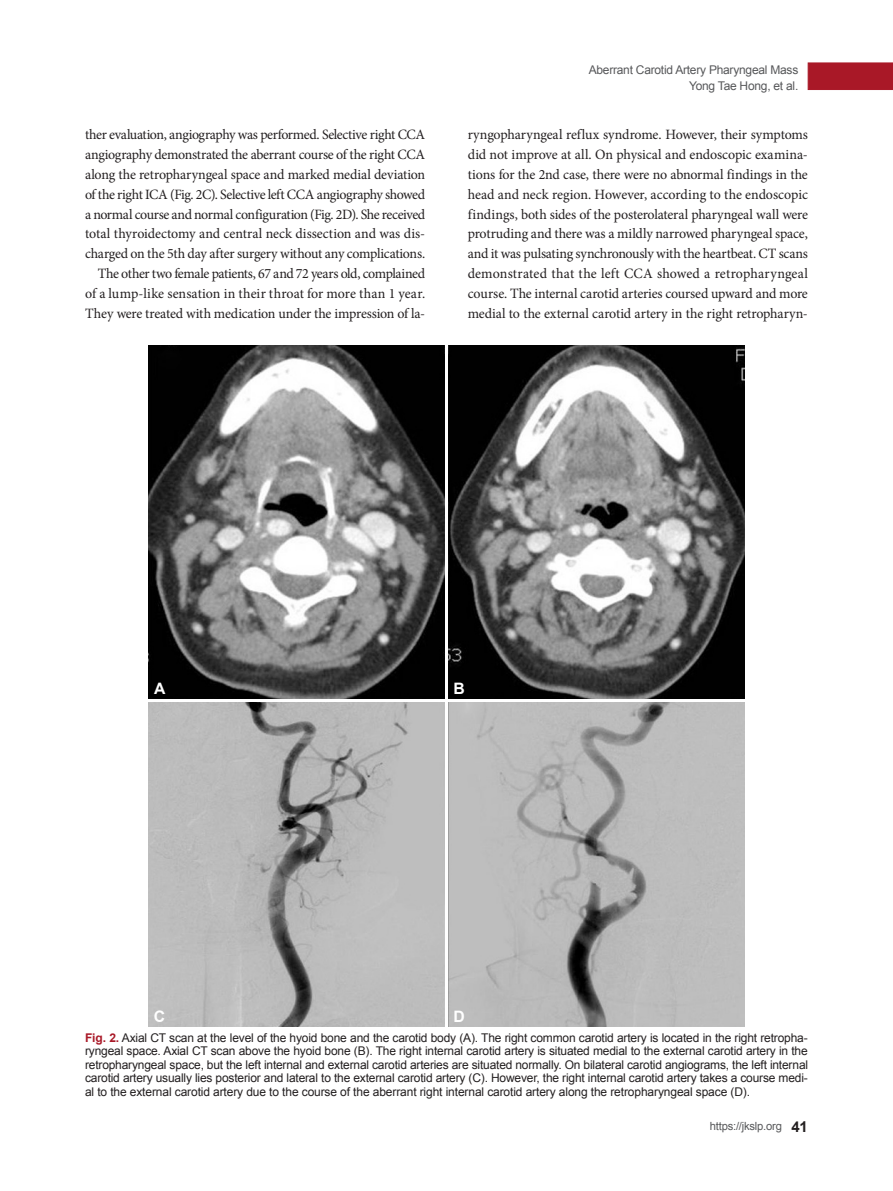
<style>
.page{position:relative;width:893px;height:1191px;background:#fff}
.page>*{position:absolute;margin:0;border:0;box-sizing:border-box;transform-origin:0 0}
.t1{font:700 15.75px "Arial";color:#fff}
.t2{font:14.25px/19.8px "Minion Pro";letter-spacing:-.02em;color:#231f20;text-align:right}
.t3{font:12px/13.5px "Arial";letter-spacing:-.01em;color:#231f20;text-align:justify}
.t4{font:12px/15.8px "Arial";letter-spacing:-.02em;color:#57585a;text-align:right}
.t5{font:11.25px "Arial";letter-spacing:-.02em;color:#57585a}
.s1{font-weight:700;color:#a91827}
.s2{font-weight:700;font-size:15px;color:#231f20}
</style>
<div class="page">
<div style="left:808px;top:63px;width:85px;height:27px;background:#a91827"></div>
<img style="left:149px;top:345px;width:295px;height:353px">
<img style="left:149px;top:703px;width:295px;height:324px">
<img style="left:449px;top:703px;width:295px;height:324px">
<img style="left:449px;top:345px;width:295px;height:353px">
<p class="t4" style="left:589px;top:62px;width:211px">Aberrant Carotid Artery Pharyngeal Mass<br>Yong Tae Hong, et al.</p>
<p class="t2" style="left:85px;top:125px;width:342px">ther evaluation, angiography was performed. Selective right CCA angiography demonstrated the aberrant course of the right CCA along the retropharyngeal space and marked medial deviation of the right ICA (Fig. 2C). Selective left CCA angiography showed a normal course and normal configuration (Fig. 2D). She received total thyroidectomy and central neck dissection and was dis&shy;charged on the 5th day after surgery without any complications.<br>The other two female patients, 67 and 72 years old, complained of a lump-like sensation in their throat for more than 1 year.<br>They were treated with medication under the impression of la-</p>
<p class="t2" style="left:468px;top:125px;width:342px;text-align:justify">ryngopharyngeal reflux syndrome. However, their symptoms did not improve at all. On physical and endoscopic examina&shy;tions for the 2nd case, there were no abnormal findings in the head and neck region. However, according to the endoscopic findings, both sides of the posterolateral pharyngeal wall were protruding and there was a mildly narrowed pharyngeal space, and it was pulsating synchronously with the heartbeat. CT scans demonstrated that the left CCA showed a retropharyngeal course. The internal carotid arteries coursed upward and more medial to the external carotid artery in the right retropharyn-</p>
<p class="t1" style="left:154px;top:677px;width:13px">A</p>
<p class="t1" style="left:154px;top:1006px;width:13px">C</p>
<p class="t1" style="left:454px;top:677px;width:13px">B</p>
<p class="t1" style="left:454px;top:1006px;width:13px">D</p>
<p class="t3" style="left:85px;top:1030px;width:725px"><span class="s1">Fig. 2.</span> Axial CT scan at the level of the hyoid bone and the carotid body (A). The right common carotid artery is located in the right retropha&shy;ryngeal space. Axial CT scan above the hyoid bone (B). The right internal carotid artery is situated medial to the external carotid artery in the retropharyngeal space, but the left internal and external carotid arteries are situated normally. On bilateral carotid angiograms, the left internal carotid artery usually lies posterior and lateral to the external carotid artery (C). However, the right internal carotid artery takes a course medi&shy;al to the external carotid artery due to the course of the aberrant right internal carotid artery along the retropharyngeal space (D).</p>
<p class="t5" style="left:710px;top:1118px;width:100px">https://jkslp.org <span class="s2">41</span></p>
</div>
